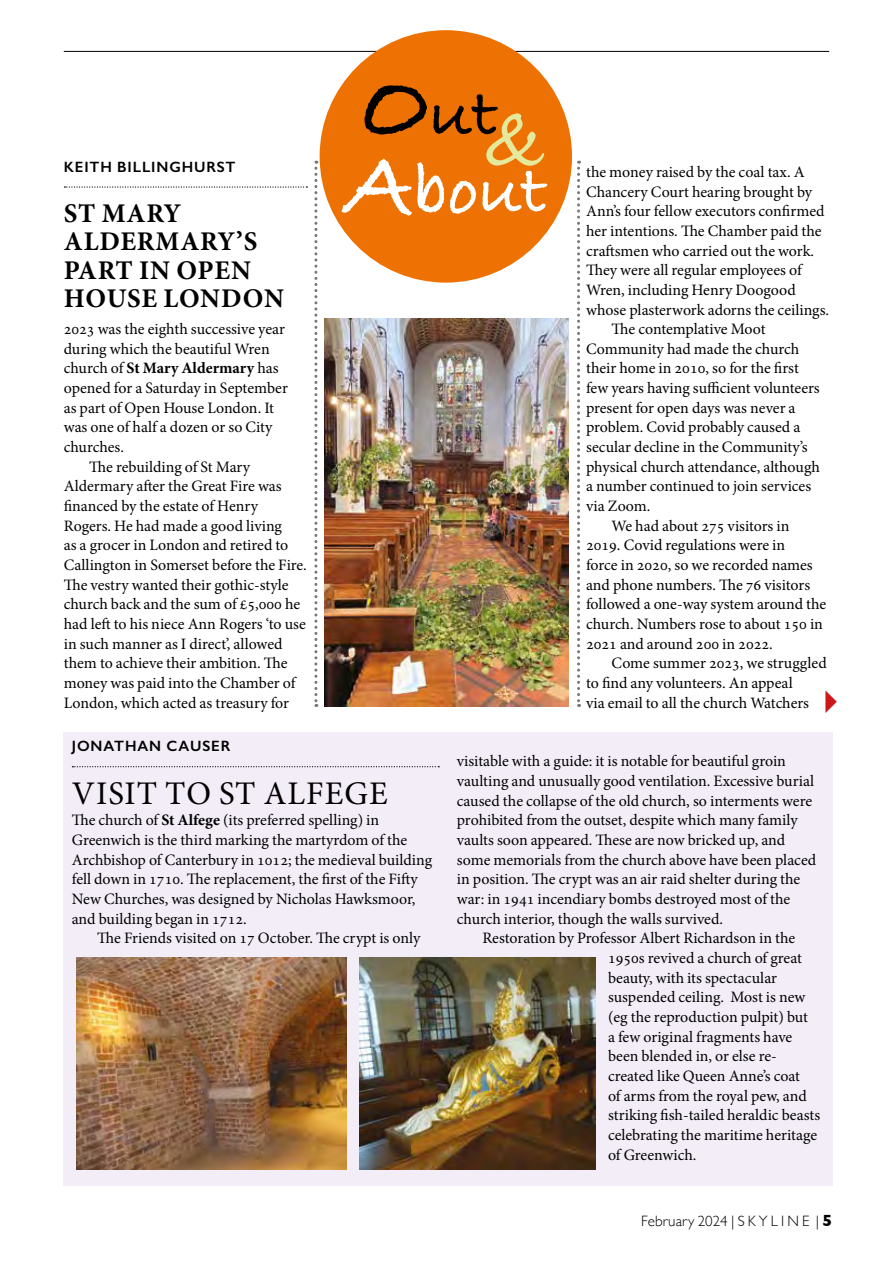
<style>
.page{position:relative;width:893px;height:1263px;background:#fff}
.page>*{position:absolute;margin:0;border:0;box-sizing:border-box;transform-origin:0 0}
.t1{font:700 71.7px "Bradley Hand ITCTT";color:#fff}
.t2{font:700 70.35px "Bradley Hand ITCTT";color:#000}
.t3{font:33px "Minion Pro";letter-spacing:.02em;color:#000}
.t4{font:700 27px/28.5px "Minion Pro";letter-spacing:.03em;color:#000}
.t5{font:15.9px/19.6px "Minion Pro";color:#000}
.t6{font:700 15.9px "Minion Pro";color:#000}
.t7{font:600 15px "Gill Sans";letter-spacing:.06em;color:#000}
.t8{font:300 15px "Gill Sans";color:#000}
.s1{font-weight:400}
.s2{font-size:96px}
.s3{font-family:"Caflisch Script Pro";font-weight:400;font-size:109.5px;color:#e5e99b}
.s4{font-size:93px}
.s5{font-weight:700}
.s6{font-weight:700;font-size:16.5px}
</style>
<div class="page">
<svg style="left:64px;top:186px;width:243px;height:2px"></svg>
<hr style="left:64px;top:51px;width:765px;height:1px;background:#000">
<img style="left:325px;top:318px;width:243px;height:389px">
<div style="left:63px;top:732px;width:769px;height:453px;background:#f3edf7"></div>
<svg style="left:72px;top:766px;width:367px;height:1px"></svg>
<img style="left:77px;top:957px;width:269px;height:213px">
<div style="left:320px;top:30px;width:252px;height:253px;background:#ee7203;border-radius:50%"></div>
<svg style="left:314px;top:161px;width:3px;height:546px"></svg>
<svg style="left:577px;top:161px;width:3px;height:546px"></svg>
<img style="left:359px;top:957px;width:236px;height:213px">
<p class="t7" style="left:64px;top:157px;width:173px">KEITH BILLINGHURST</p>
<h3 class="t4" style="left:64px;top:198px;width:222px">ST MARY<br>ALDERMARY’S<br>PART IN OPEN<br>HOUSE LONDON</h3>
<p class="t5" style="left:64px;top:319px;width:223px">2023 was the eighth successive year</p>
<p class="t5" style="left:64px;top:339px;width:207px">during which the beautiful Wren</p>
<p class="t6" style="left:64px;top:357px;width:216px"><span class="s1">church of</span> St Mary Aldermary <span class="s1">has</span></p>
<p class="t5" style="left:64px;top:378px;width:226px">opened for a Saturday in September</p>
<p class="t5" style="left:64px;top:398px;width:212px">as part of Open House London. It</p>
<p class="t5" style="left:64px;top:417px;width:210px">was one of half a dozen or so City</p>
<p class="t5" style="left:64px;top:437px;width:62px">churches.</p>
<p class="t5" style="left:89px;top:457px;width:162px">The rebuilding of St Mary</p>
<p class="t5" style="left:64px;top:476px;width:219px">Aldermary after the Great Fire was</p>
<p class="t5" style="left:64px;top:496px;width:196px">financed by the estate of Henry</p>
<p class="t5" style="left:64px;top:516px;width:220px">Rogers. He had made a good living</p>
<p class="t5" style="left:64px;top:535px;width:226px">as a grocer in London and retired to</p>
<p class="t5" style="left:64px;top:555px;width:245px">Callington in Somerset before the Fire.</p>
<p class="t5" style="left:64px;top:575px;width:226px">The vestry wanted their gothic-style</p>
<p class="t5" style="left:64px;top:594px;width:238px">church back and the sum of £5,000 he</p>
<p class="t5" style="left:64px;top:614px;width:244px">had left to his niece Ann Rogers ‘to use</p>
<p class="t5" style="left:64px;top:634px;width:220px">in such manner as I direct’, allowed</p>
<p class="t5" style="left:64px;top:653px;width:225px">them to achieve their ambition. The</p>
<p class="t5" style="left:64px;top:673px;width:233px">money was paid into the Chamber of</p>
<p class="t5" style="left:64px;top:693px;width:227px">London, which acted as treasury for</p>
<h2 class="t2" style="left:360px;top:60px;width:183px"><span class="s2">O</span>ut<span class="s3">&amp;</span></h2>
<h1 class="t1" style="left:345px;top:136px;width:203px"><span class="s4">A</span>bout</h1>
<p class="t5" style="left:586px;top:162px;width:220px">the money raised by the coal tax. A</p>
<p class="t5" style="left:586px;top:182px;width:228px">Chancery Court hearing brought by</p>
<p class="t5" style="left:586px;top:201px;width:240px">Ann’s four fellow executors confirmed</p>
<p class="t5" style="left:586px;top:221px;width:237px">her intentions. The Chamber paid the</p>
<p class="t5" style="left:586px;top:241px;width:230px">craftsmen who carried out the work.</p>
<p class="t5" style="left:586px;top:260px;width:217px">They were all regular employees of</p>
<p class="t5" style="left:586px;top:280px;width:211px">Wren, including Henry Doogood</p>
<p class="t5" style="left:586px;top:300px;width:245px">whose plasterwork adorns the ceilings.</p>
<p class="t5" style="left:612px;top:319px;width:155px">The contemplative Moot</p>
<p class="t5" style="left:586px;top:339px;width:215px">Community had made the church</p>
<p class="t5" style="left:586px;top:359px;width:214px">their home in 2010, so for the first</p>
<p class="t5" style="left:586px;top:378px;width:235px">few years having sufficient volunteers</p>
<p class="t5" style="left:586px;top:398px;width:211px">present for open days was never a</p>
<p class="t5" style="left:586px;top:418px;width:216px">problem. Covid probably caused a</p>
<p class="t5" style="left:586px;top:437px;width:223px">secular decline in the Community’s</p>
<p class="t5" style="left:586px;top:457px;width:235px">physical church attendance, although</p>
<p class="t5" style="left:586px;top:477px;width:227px">a number continued to join services</p>
<p class="t5" style="left:586px;top:496px;width:66px">via Zoom.</p>
<p class="t5" style="left:612px;top:516px;width:179px">We had about 275 visitors in</p>
<p class="t5" style="left:586px;top:535px;width:201px">2019. Covid regulations were in</p>
<p class="t5" style="left:586px;top:555px;width:228px">force in 2020, so we recorded names</p>
<p class="t5" style="left:586px;top:575px;width:226px">and phone numbers. The 76 visitors</p>
<p class="t5" style="left:586px;top:594px;width:242px">followed a one-way system around the</p>
<p class="t5" style="left:586px;top:614px;width:238px">church. Numbers rose to about 150 in</p>
<p class="t5" style="left:586px;top:634px;width:188px">2021 and around 200 in 2022.</p>
<p class="t5" style="left:612px;top:653px;width:217px">Come summer 2023, we struggled</p>
<p class="t5" style="left:586px;top:673px;width:208px">to find any volunteers. An appeal</p>
<p class="t5" style="left:586px;top:693px;width:225px">via email to all the church Watchers</p>
<p class="t7" style="left:72px;top:737px;width:160px">JONATHAN CAUSER</p>
<h3 class="t3" style="left:72px;top:771px;width:317px">VISIT TO ST ALFEGE</h3>
<p class="t5" style="left:72px;top:810px;width:362px">The church of <span class="s5">St Alfege</span> (its preferred spelling) in Greenwich is the third marking the martyrdom of the Archbishop of Canterbury in 1012; the medieval building fell down in 1710. The replacement, the first of the Fifty New Churches, was designed by Nicholas Hawksmoor, and building began in 1712.</p>
<p class="t5" style="left:97px;top:928px;width:325px">The Friends visited on 17 October. The crypt is only</p>
<p class="t5" style="left:457px;top:752px;width:361px">visitable with a guide: it is notable for beautiful groin vaulting and unusually good ventilation. Excessive burial caused the collapse of the old church, so interments were prohibited from the outset, despite which many family vaults soon appeared. These are now bricked up, and some memorials from the church above have been placed in position. The crypt was an air raid shelter during the war: in 1941 incendiary bombs destroyed most of the church interior, though the walls survived.</p>
<p class="t5" style="left:608px;top:928px;width:214px;text-indent:-126px">Restoration by Professor Albert Richardson in the<br>1950s revived a church of great beauty, with its spectacular suspended ceiling. Most is new (eg the reproduction pulpit) but<br>a few original fragments have been blended in, or else re&shy;created like Queen Anne’s coat<br>of arms from the royal pew, and striking fish-tailed heraldic beasts celebrating the maritime heritage of Greenwich.</p>
<p class="t8" style="left:641px;top:1210px;width:193px">February 2024 | S K Y L I N E | <span class="s6">5</span></p>
</div>
